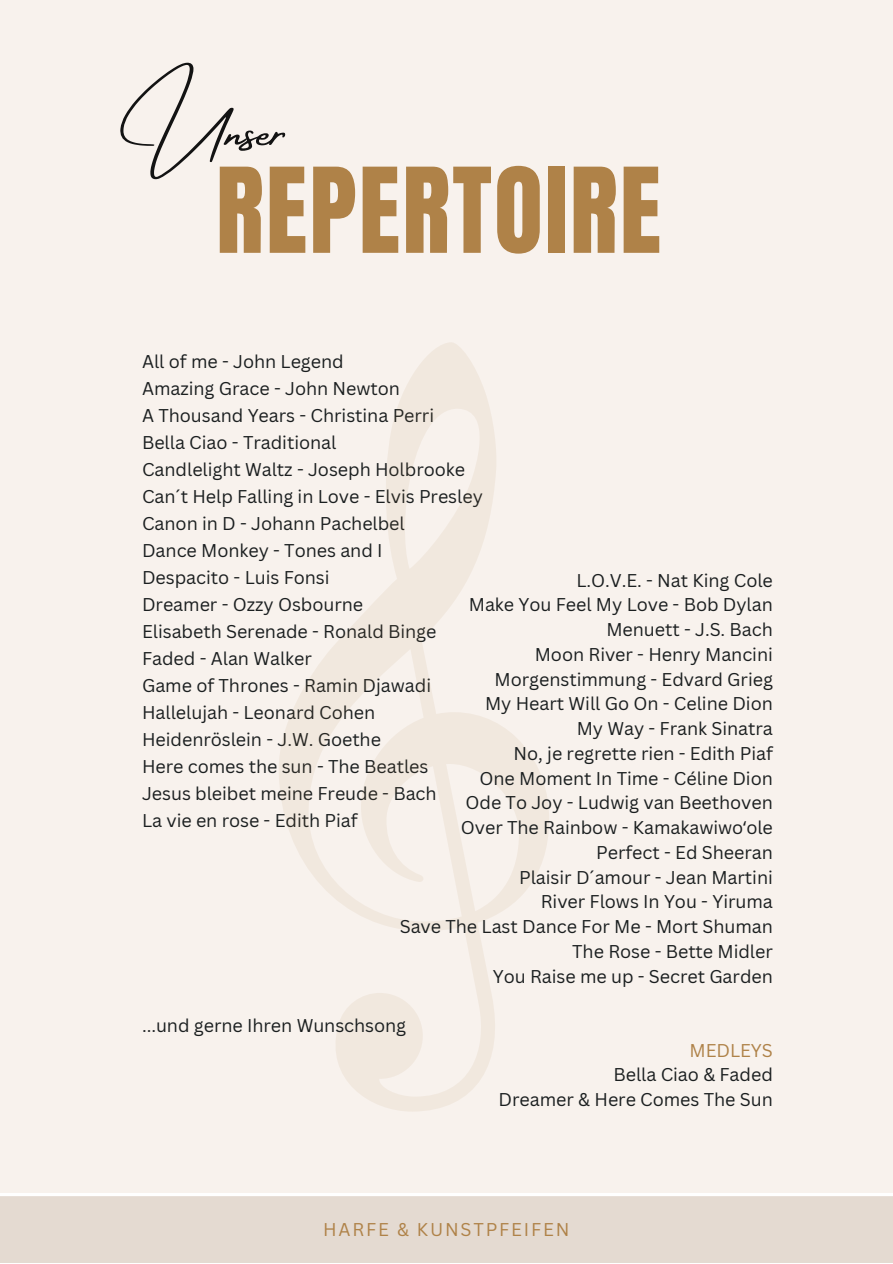
<style>
.page{position:relative;width:893px;height:1264px;background:#fff}
.page>*{position:absolute;margin:0;border:0;box-sizing:border-box;transform-origin:0 0}
.t1{font:100.35px "Anton";letter-spacing:.02em;color:#af8248}
.t2{font:53.4px "Amsterdam Four";color:#131313}
.t3{font:18px "Canva Sans";letter-spacing:-.005em;color:#1b1f20}
.t4{font:18px "Canva Sans";letter-spacing:.1em;color:#af8248}
.t5{font:18px "Canva Sans";letter-spacing:-.005em;color:#af8248}
.s1{font-family:"Noto Sans"}
</style>
<div class="page">
<div style="left:0;top:0;width:892px;height:1262px;background:#f8f2ed"></div>
<svg style="left:279px;top:342px;width:270px;height:769px"></svg>
<div style="left:0;top:1193px;width:892px;height:69px;background:#e4dad1"></div>
<p class="t2" style="left:132px;top:101px;width:155px">Unser</p>
<p class="t1" style="left:216px;top:139px;width:446px">REPERTOIRE</p>
<p class="t3" style="left:142px;top:349px;width:203px">All of me - John Legend</p>
<p class="t3" style="left:142px;top:376px;width:259px">Amazing Grace - John Newton</p>
<p class="t3" style="left:142px;top:403px;width:293px">A Thousand Years - Christina Perri</p>
<p class="t3" style="left:142px;top:430px;width:196px">Bella Ciao - Traditional</p>
<p class="t3" style="left:142px;top:457px;width:324px">Candlelight Waltz - Joseph Holbrooke</p>
<p class="t3" style="left:142px;top:484px;width:342px">Can´t Help Falling in Love - Elvis Presley</p>
<p class="t3" style="left:142px;top:511px;width:264px">Canon in D - Johann Pachelbel</p>
<p class="t3" style="left:142px;top:538px;width:242px">Dance Monkey - Tones and I</p>
<p class="t3" style="left:142px;top:565px;width:189px">Despacito - Luis Fonsi</p>
<p class="t3" style="left:142px;top:592px;width:223px">Dreamer - Ozzy Osbourne</p>
<p class="t3" style="left:142px;top:619px;width:296px">Elisabeth Serenade - Ronald Binge</p>
<p class="t3" style="left:142px;top:646px;width:171px">Faded - Alan Walker</p>
<p class="t3" style="left:142px;top:673px;width:290px">Game of Thrones - Ramin Djawadi</p>
<p class="t3" style="left:142px;top:700px;width:235px">Hallelujah - Leonard Cohen</p>
<p class="t3" style="left:142px;top:727px;width:240px">Heidenröslein - J.W. Goethe</p>
<p class="t3" style="left:142px;top:754px;width:288px">Here comes the sun - The Beatles</p>
<p class="t3" style="left:142px;top:781px;width:296px">Jesus bleibet meine Freude - Bach</p>
<p class="t3" style="left:576px;top:567px;width:198px">L.O.V.E. - Nat King Cole</p>
<p class="t3" style="left:469px;top:592px;width:305px">Make You Feel My Love - Bob Dylan</p>
<p class="t3" style="left:606px;top:617px;width:168px">Menuett - J.S. Bach</p>
<p class="t3" style="left:534px;top:641px;width:239px">Moon River - Henry Mancini</p>
<p class="t3" style="left:494px;top:666px;width:280px">Morgenstimmung - Edvard Grieg</p>
<p class="t3" style="left:485px;top:691px;width:289px">My Heart Will Go On - Celine Dion</p>
<p class="t3" style="left:576px;top:716px;width:198px">My Way - Frank Sinatra</p>
<p class="t3" style="left:513px;top:740px;width:261px">No, je regrette rien - Edith Piaf</p>
<p class="t3" style="left:479px;top:765px;width:295px">One Moment In Time - Céline Dion</p>
<p class="t3" style="left:465px;top:790px;width:309px">Ode To Joy - Ludwig van Beethoven</p>
<p class="t3" style="left:461px;top:814px;width:313px">Over The Rainbow - Kamakawiwo<span class="s1">ʻ</span>ole</p>
<p class="t3" style="left:596px;top:839px;width:178px">Perfect - Ed Sheeran</p>
<p class="t3" style="left:519px;top:864px;width:255px">Plaisir D´amour - Jean Martini</p>
<p class="t3" style="left:540px;top:889px;width:233px">River Flows In You - Yiruma</p>
<p class="t3" style="left:400px;top:913px;width:374px">Save The Last Dance For Me - Mort Shuman</p>
<p class="t3" style="left:572px;top:938px;width:202px">The Rose - Bette Midler</p>
<p class="t3" style="left:492px;top:963px;width:282px">You Raise me up - Secret Garden</p>
<p class="t3" style="left:142px;top:808px;width:217px">La vie en rose - Edith Piaf</p>
<p class="t3" style="left:142px;top:1012px;width:266px">...und gerne Ihren Wunschsong</p>
<p class="t5" style="left:689px;top:1037px;width:85px">MEDLEYS</p>
<p class="t3" style="left:613px;top:1062px;width:161px">Bella Ciao &amp; Faded</p>
<p class="t3" style="left:498px;top:1086px;width:276px">Dreamer &amp; Here Comes The Sun</p>
<p class="t4" style="left:323px;top:1216px;width:248px">HARFE &amp; KUNSTPFEIFEN</p>
</div>
